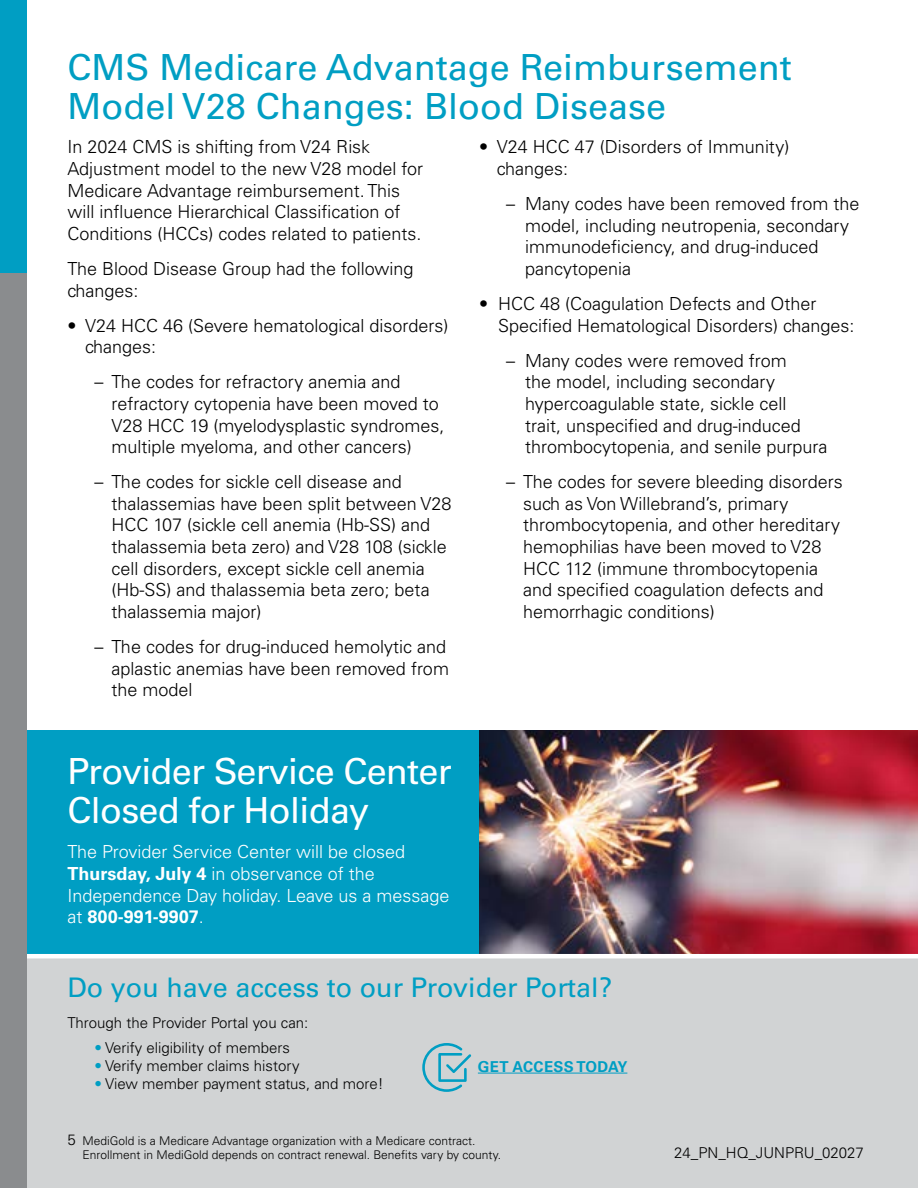
<style>
.page{position:relative;width:918px;height:1188px;background:#fff}
.page>*{position:absolute;margin:0;border:0;box-sizing:border-box;transform-origin:0 0}
.t1{font:36px/39px "Univers LT Std";color:#009ec3}
.t2{font:36px/39px "Univers LT Std";letter-spacing:-.02em;color:#fff}
.t3{font:27px "Univers LT Std";color:#009ec3}
.t4{font:300 18px/21.6px "Univers LT Std";color:#000}
.t5{font:300 18px/21.6px "Univers LT Std";color:#fff}
.t6{font:300 15px "Univers LT Std";color:#000}
.t7{font:700 15px "Univers LT Std";letter-spacing:.025em;color:#009ec3}
.t8{font:300 12px/14.4px "Univers LT Std";color:#000}
.s1{font-weight:700}
.s2{color:#009ec3}
.s3{font-size:15px}
</style>
<div class="page">
<div style="left:0;top:955px;width:918px;height:233px;background:#d1d3d4"></div>
<hr style="left:478px;top:1073px;width:149px;height:1px;background:#009ec3">
<svg style="left:422px;top:1043px;width:49px;height:49px"></svg>
<div style="left:14px;top:730px;width:904px;height:225px;background:#009ec3"></div>
<img style="left:479px;top:730px;width:439px;height:224px">
<hr style="left:19px;top:954px;width:899px;height:4px;background:#fff">
<div style="left:0;top:0;width:27px;height:273px;background:#009ec3"></div>
<div style="left:0;top:273px;width:27px;height:915px;background:#8a8c8e"></div>
<h1 class="t1" style="left:68px;top:48px;width:726px">CMS Medicare Advantage Reimbursement<br>Model V28 Changes: Blood Disease</h1>
<p class="t4" style="left:68px;top:136px;width:357px">In 2024 CMS is shifting from V24 Risk Adjustment model to the new V28 model for Medicare Advantage reimbursement. This will influence Hierarchical Classification of Conditions (HCCs) codes related to patients.</p>
<p class="t4" style="left:68px;top:258px;width:348px">The Blood Disease Group had the following changes:</p>
<p class="t4" style="left:85px;top:314px;width:365px;text-indent:-18px">• V24 HCC 46 (Severe hematological disorders) changes:</p>
<p class="t4" style="left:111px;top:371px;width:335px;text-indent:-17px">– The codes for refractory anemia and refractory cytopenia have been moved to V28 HCC 19 (myelodysplastic syndromes, multiple myeloma, and other cancers)</p>
<p class="t4" style="left:111px;top:471px;width:342px;text-indent:-17px">– The codes for sickle cell disease and thalassemias have been split between V28<br>HCC 107 (sickle cell anemia (Hb-SS) and thalassemia beta zero) and V28 108 (sickle cell disorders, except sickle cell anemia (Hb-SS) and thalassemia beta zero; beta thalassemia major)</p>
<p class="t4" style="left:111px;top:636px;width:339px;text-indent:-17px">– The codes for drug-induced hemolytic and aplastic anemias have been removed from the model</p>
<p class="t4" style="left:497px;top:136px;width:294px;text-indent:-18px">• V24 HCC 47 (Disorders of Immunity) changes:</p>
<p class="t4" style="left:525px;top:193px;width:336px;text-indent:-19px">– Many codes have been removed from the model, including neutropenia, secondary immunodeficiency, and drug-induced pancytopenia</p>
<p class="t4" style="left:498px;top:293px;width:358px;text-indent:-19px">• HCC 48 (Coagulation Defects and Other<br>Specified Hematological Disorders) changes:</p>
<p class="t4" style="left:525px;top:350px;width:304px;text-indent:-19px">– Many codes were removed from<br>the model, including secondary hypercoagulable state, sickle cell<br>trait, unspecified and drug-induced thrombocytopenia, and senile purpura</p>
<p class="t4" style="left:523px;top:471px;width:321px;text-indent:-17px">– The codes for severe bleeding disorders such as Von Willebrand’s, primary thrombocytopenia, and other hereditary hemophilias have been moved to V28<br>HCC 112 (immune thrombocytopenia and specified coagulation defects and hemorrhagic conditions)</p>
<h1 class="t2" style="left:68px;top:752px;width:386px">Provider Service Center<br>Closed for Holiday</h1>
<p class="t5" style="left:68px;top:841px;width:384px">The Provider Service Center will be closed <span class="s1">Thursday, July 4</span> in observance of the Independence Day holiday. Leave us a message at <span class="s1">800-991-9907</span>.</p>
<h2 class="t3" style="left:68px;top:971px;width:546px">Do you have access to our Provider Portal?</h2>
<p class="t6" style="left:68px;top:1014px;width:242px">Through the Provider Portal you can:</p>
<p class="t6" style="left:94px;top:1039px;width:197px"><span class="s2">•</span> Verify eligibility of members</p>
<p class="t6" style="left:94px;top:1057px;width:207px"><span class="s2">•</span> Verify member claims history</p>
<p class="t6" style="left:94px;top:1075px;width:291px"><span class="s2">•</span> View member payment status, and more!</p>
<p class="t7" style="left:478px;top:1058px;width:151px">GET ACCESS TODAY</p>
<p class="t8" style="left:83px;top:1133px;width:420px;text-indent:-15px"><span class="s3">5</span> MediGold is a Medicare Advantage organization with a Medicare contract.<br>Enrollment in MediGold depends on contract renewal. Benefits vary by county.</p>
<p class="t6" style="left:674px;top:1143px;width:191px">24_PN_HQ_JUNPRU_02027</p>
</div>
